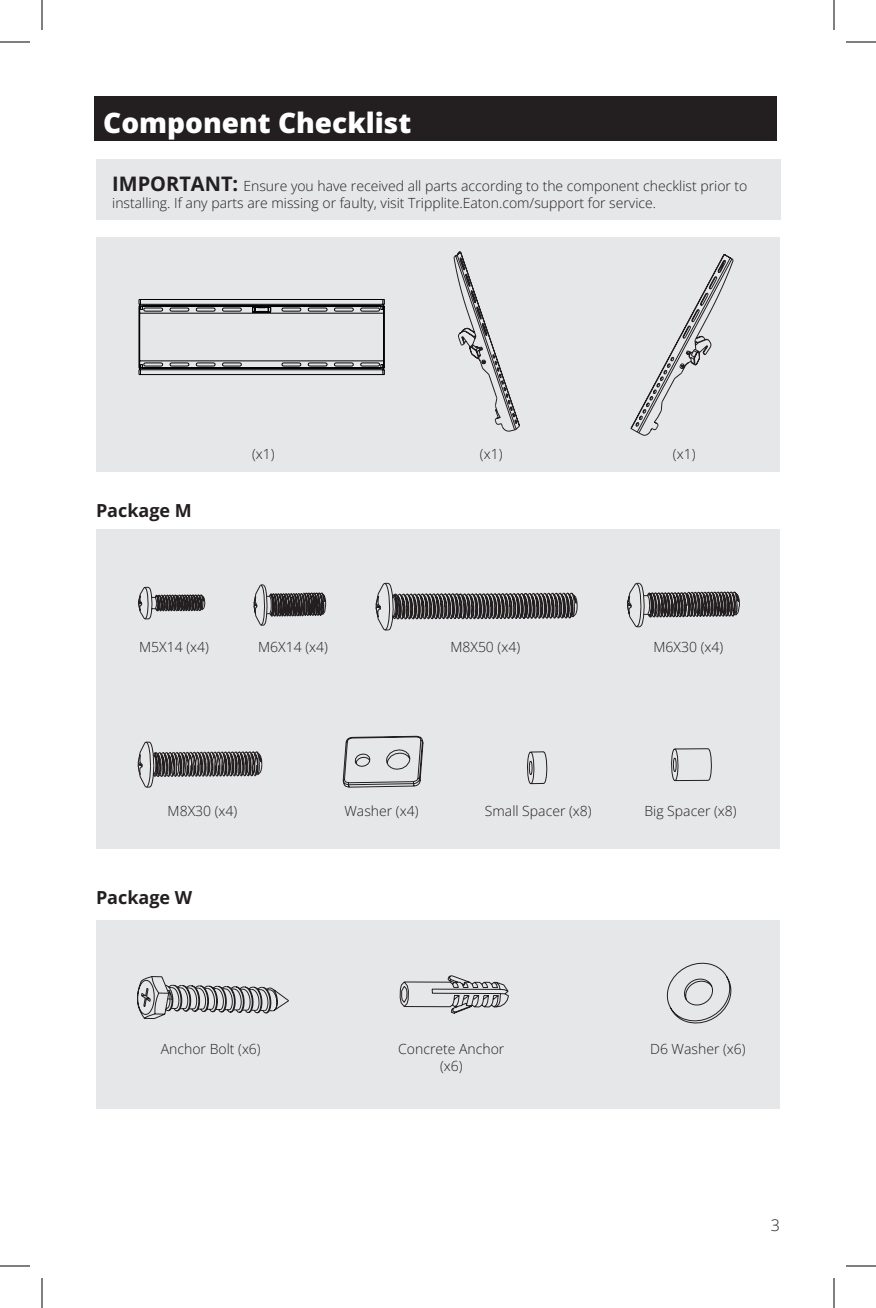
<style>
.page{position:relative;width:876px;height:1308px;background:#fff}
.page>*{position:absolute;margin:0;border:0;box-sizing:border-box;transform-origin:0 0}
.t1{font:800 28px "Open Sans";color:#fff}
.t2{font:700 18px "Open Sans";color:#231f20}
.t3{font:300 16px "Open Sans";color:#231f20}
.t4{font:300 14px/16.8px "Open Sans";color:#231f20}
.s1{font-weight:700;font-size:20px}
</style>
<div class="page">
<div style="left:96px;top:237px;width:684px;height:235px;background:#e6e7e9"></div>
<div style="left:96px;top:530px;width:684px;height:319px;background:#e6e7e9"></div>
<div style="left:96px;top:920px;width:684px;height:189px;background:#e6e7e9"></div>
<div style="left:96px;top:159px;width:684px;height:61px;background:#e6e7e9"></div>
<div style="left:94px;top:96px;width:682px;height:45px;background:#231f20"></div>
<svg style="left:136px;top:962px;width:596px;height:62px;background:#d8d9db"></svg>
<svg style="left:138px;top:298px;width:248px;height:78px;background:#bdbec0"></svg>
<div style="left:453px;top:250px;width:273px;height:182px;background:#e6e7e9"></div>
<svg style="left:630px;top:253px;width:104px;height:183px;background:#d7d7d9"></svg>
<svg style="left:342px;top:735px;width:82px;height:53px;background:#c5c5c7"></svg>
<svg style="left:375px;top:582px;width:203px;height:49px;background:#9c9b9c"></svg>
<svg style="left:137px;top:586px;width:69px;height:34px;background:#9e9d9e"></svg>
<svg style="left:670px;top:747px;width:43px;height:35px;background:#cccdce"></svg>
<svg style="left:253px;top:584px;width:74px;height:43px;background:#959495"></svg>
<svg style="left:626px;top:582px;width:115px;height:46px;background:#9b9a9b"></svg>
<svg style="left:526px;top:750px;width:22px;height:35px"></svg>
<svg style="left:137px;top:741px;width:126px;height:48px;background:#a09fa0"></svg>
<hr style="left:0;top:42px;width:30px;height:1px;background:#000">
<hr style="left:846px;top:42px;width:30px;height:1px;background:#000">
<hr style="left:0;top:1266px;width:30px;height:1px;background:#000">
<hr style="left:846px;top:1266px;width:30px;height:1px;background:#000">
<hr style="left:42px;top:0;width:1px;height:30px;background:#000">
<hr style="left:42px;top:1278px;width:1px;height:30px;background:#000">
<hr style="left:834px;top:0;width:1px;height:30px;background:#000">
<hr style="left:834px;top:1278px;width:1px;height:30px;background:#000">
<p class="t1" style="left:103px;top:102px;width:310px">Component Checklist</p>
<p class="t4" style="left:112px;top:178px;width:637px"><span class="s1">IMPORTANT:</span> Ensure you have received all parts according to the component checklist prior to installing. If any parts are missing or faulty, visit Tripplite.Eaton.com/support for service.</p>
<p class="t2" style="left:96px;top:498px;width:97px">Package M</p>
<p class="t4" style="left:252px;top:445px;width:24px">(x1)</p>
<p class="t4" style="left:480px;top:445px;width:24px">(x1)</p>
<p class="t4" style="left:673px;top:445px;width:24px">(x1)</p>
<p class="t4" style="left:139px;top:638px;width:71px">M5X14 (x4)</p>
<p class="t4" style="left:258px;top:638px;width:71px">M6X14 (x4)</p>
<p class="t4" style="left:450px;top:638px;width:71px">M8X50 (x4)</p>
<p class="t4" style="left:654px;top:638px;width:71px">M6X30 (x4)</p>
<p class="t4" style="left:168px;top:802px;width:71px">M8X30 (x4)</p>
<p class="t2" style="left:96px;top:885px;width:98px">Package W</p>
<p class="t4" style="left:345px;top:802px;width:76px">Washer (x4)</p>
<p class="t4" style="left:485px;top:802px;width:108px">Small Spacer (x8)</p>
<p class="t4" style="left:644px;top:802px;width:94px">Big Spacer (x8)</p>
<p class="t4" style="left:161px;top:1040px;width:101px">Anchor Bolt (x6)</p>
<p class="t4" style="left:398px;top:1040px;width:108px;text-align:center">Concrete Anchor (x6)</p>
<p class="t4" style="left:650px;top:1040px;width:97px">D6 Washer (x6)</p>
<p class="t3" style="left:771px;top:1215px;width:11px">3</p>
</div>
